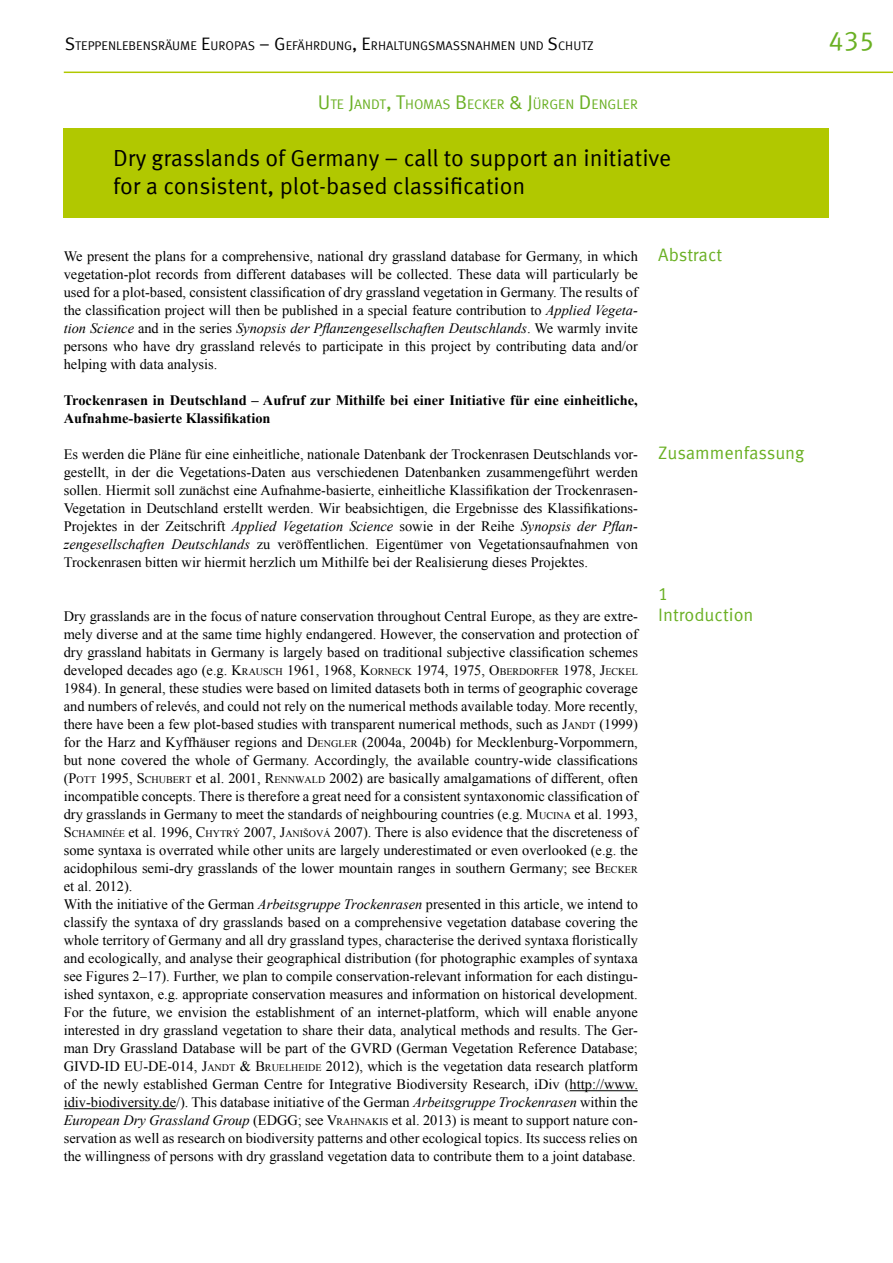
<style>
.page{position:relative;width:893px;height:1263px;background:#fff}
.page>*{position:absolute;margin:0;border:0;box-sizing:border-box;transform-origin:0 0}
.t1{font:27px "Meta Offc Pro Norm";color:#6ab023}
.t2{font:23.25px/27.9px "Meta Offc Pro Norm";color:#000}
.t3{font:18px/21.6px "Meta Offc Pro Norm";color:#6ab023}
.t4{font:14.4px/18px "Times New Roman";color:#000}
.t5{font:700 14.4px/18px "Times New Roman";color:#000}
.t6{font:13.8px "Meta Offc Pro Norm";color:#6ab023}
.t7{font:12.6px "Meta Offc Pro Norm";color:#000}
.s1{font-size:18px}
.s2{font-size:19.8px}
.s3{font-family:"Meta Offc Pro Norm";font-size:18px;color:#6ab023}
.s4{font-style:italic}
.s5{font-style:inherit}
.s6{font-size:10.05px}
</style>
<div class="page">
<hr style="left:64px;top:72px;width:829px;height:1px;background:#b1c800">
<div style="left:64px;top:128px;width:765px;height:89px;background:#b1c800"></div>
<hr style="left:570px;top:1090px;width:68px;height:1px;background:#000">
<hr style="left:64px;top:1108px;width:112px;height:1px;background:#000">
<p class="t7" style="left:65px;top:36px;width:530px"><span class="s1">S</span>TEPPENLEBENSRÄUME <span class="s1">E</span>UROPAS <span class="s1">– G</span>EFÄHRDUNG<span class="s1">, E</span>RHALTUNGSMASSNAHMEN UND <span class="s1">S</span>CHUTZ</p>
<h1 class="t1" style="left:828px;top:20px;width:48px">435</h1>
<p class="t6" style="left:318px;top:93px;width:321px"><span class="s2">U</span>TE <span class="s2">J</span>ANDT<span class="s2">, T</span>HOMAS <span class="s2">B</span> ECKER <span class="s2">&amp; J</span>ÜRGEN <span class="s2">D</span> ENGLER</p>
<h2 class="t2" style="left:113px;top:142px;width:560px">Dry grasslands of Germany – call to support an initiative for a consistent, plot-based classification</h2>
<p class="t4" style="left:64px;top:247px;width:660px">We present the plans for a comprehensive, national dry grassland database for Germany, in which <span class="s3">Abstract </span>vegetation-plot records from different databases will be collected. These data will particularly be<br>used for a plot-based, consistent classification of dry grassland vegetation in Germany. The results of<br>the classification project will then be published in a special feature contribution to <span class="s4">Applied Vegeta-<br>tion Science</span> and in the series <span class="s4">Synopsis der Pflanzengesellschaften Deutschlands</span>. We warmly invite<br>persons who have dry grassland relevés to participate in this project by contributing data and/or<br>helping with data analysis.</p>
<p class="t5" style="left:64px;top:391px;width:576px">Trockenrasen in Deutschland – Aufruf zur Mithilfe bei einer Initiative für eine einheitliche,<br>Aufnahme-basierte Klassifikation</p>
<p class="t4" style="left:64px;top:445px;width:576px;text-align:justify">Es werden die Pläne für eine einheitliche, nationale Datenbank der Trockenrasen Deutschlands vor&shy;gestellt, in der die Vegetations-Daten aus verschiedenen Datenbanken zusammengeführt werden sollen. Hiermit soll zunächst eine Aufnahme-basierte, einheitliche Klassifikation der Trockenrasen-Vegetation in Deutschland erstellt werden. Wir beabsichtigen, die Ergebnisse des Klassifikations-Projektes in der Zeitschrift <span class="s4">Applied Vegetation Science</span> sowie in der Reihe <span class="s4">Synopsis der Pflan&shy;zengesellschaften Deutschlands</span> zu veröffentlichen. Eigentümer von Vegetationsaufnahmen von Trockenrasen bitten wir hiermit herzlich um Mithilfe bei der Realisierung dieses Projektes.</p>
<p class="t3" style="left:658px;top:441px;width:148px">Zusammenfassung</p>
<p class="t4" style="left:64px;top:607px;width:576px">Dry grasslands are in the focus of nature conservation throughout Central Europe, as they are extre&shy;mely diverse and at the same time highly endangered. However, the conservation and protection of dry grassland habitats in Germany is largely based on traditional subjective classification schemes developed decades ago (e.g. <span class="s5">K</span><span class="s6">RAUSCH</span> 1961, 1968, <span class="s5">K</span><span class="s6">ORNECK</span> 1974, 1975, <span class="s5">O</span><span class="s6">BERDORFER</span> 1978, <span class="s5">J</span><span class="s6">ECKEL </span>1984). In general, these studies were based on limited datasets both in terms of geographic coverage and numbers of relevés, and could not rely on the numerical methods available today. More recently, there have been a few plot-based studies with transparent numerical methods, such as <span class="s5">J</span><span class="s6">ANDT</span> (1999) for the Harz and Kyffhäuser regions and <span class="s5">D</span><span class="s6">ENGLER</span> (2004a, 2004b) for Mecklenburg-Vorpommern, but none covered the whole of Germany. Accordingly, the available country-wide classifications (<span class="s5">P</span><span class="s6">OTT</span> 1995, <span class="s5">S</span> <span class="s6">CHUBERT</span> et al. 2001, <span class="s5">R</span><span class="s6">ENNWALD</span> 2002) are basically amalgamations of different, often incompatible concepts. There is therefore a great need for a consistent syntaxonomic classification of dry grasslands in Germany to meet the standards of neighbouring countries (e.g. <span class="s5">M</span><span class="s6">UCINA</span> et al. 1993, <span class="s5">S</span> <span class="s6">CHAMINÉE</span> et al. 1996, <span class="s5">C</span><span class="s6">HYTRÝ</span> 2007, <span class="s5">J</span><span class="s6">ANIŠOVÁ</span> 2007). There is also evidence that the discreteness of some syntaxa is overrated while other units are largely underestimated or even overlooked (e.g. the acidophilous semi-dry grasslands of the lower mountain ranges in southern Germany; see <span class="s5">B</span><span class="s6">ECKER </span>et al. 2012).<br>With the initiative of the German <span class="s4">Arbeitsgruppe Trockenrasen</span> presented in this article, we intend to classify the syntaxa of dry grasslands based on a comprehensive vegetation database covering the whole territory of Germany and all dry grassland types, characterise the derived syntaxa floristically and ecologically, and analyse their geographical distribution (for photographic examples of syntaxa see Figures 2–17). Further, we plan to compile conservation-relevant information for each distingu&shy;ished syntaxon, e.g. appropriate conservation measures and information on historical development.<br>For the future, we envision the establishment of an internet-platform, which will enable anyone interested in dry grassland vegetation to share their data, analytical methods and results. The Ger&shy;man Dry Grassland Database will be part of the GVRD (German Vegetation Reference Database; GIVD-ID EU-DE-014, <span class="s5">J</span><span class="s6">ANDT</span> <span class="s5">&amp; B</span><span class="s6">RUELHEIDE</span> 2012), which is the vegetation data research platform of the newly established German Centre for Integrative Biodiversity Research, iDiv (http://www. idiv-biodiversity.de/). This database initiative of the German <span class="s4">Arbeitsgruppe Trockenrasen</span> within the <span class="s4">European Dry Grassland Group</span> (EDGG; see <span class="s5">V</span><span class="s6">RAHNAKIS</span> et al. 2013) is meant to support nature con&shy;servation as well as research on biodiversity patterns and other ecological topics. Its success relies on the willingness of persons with dry grassland vegetation data to contribute them to a joint database.</p>
<p class="t3" style="left:658px;top:581px;width:97px">1<br>Introduction</p>
</div>
